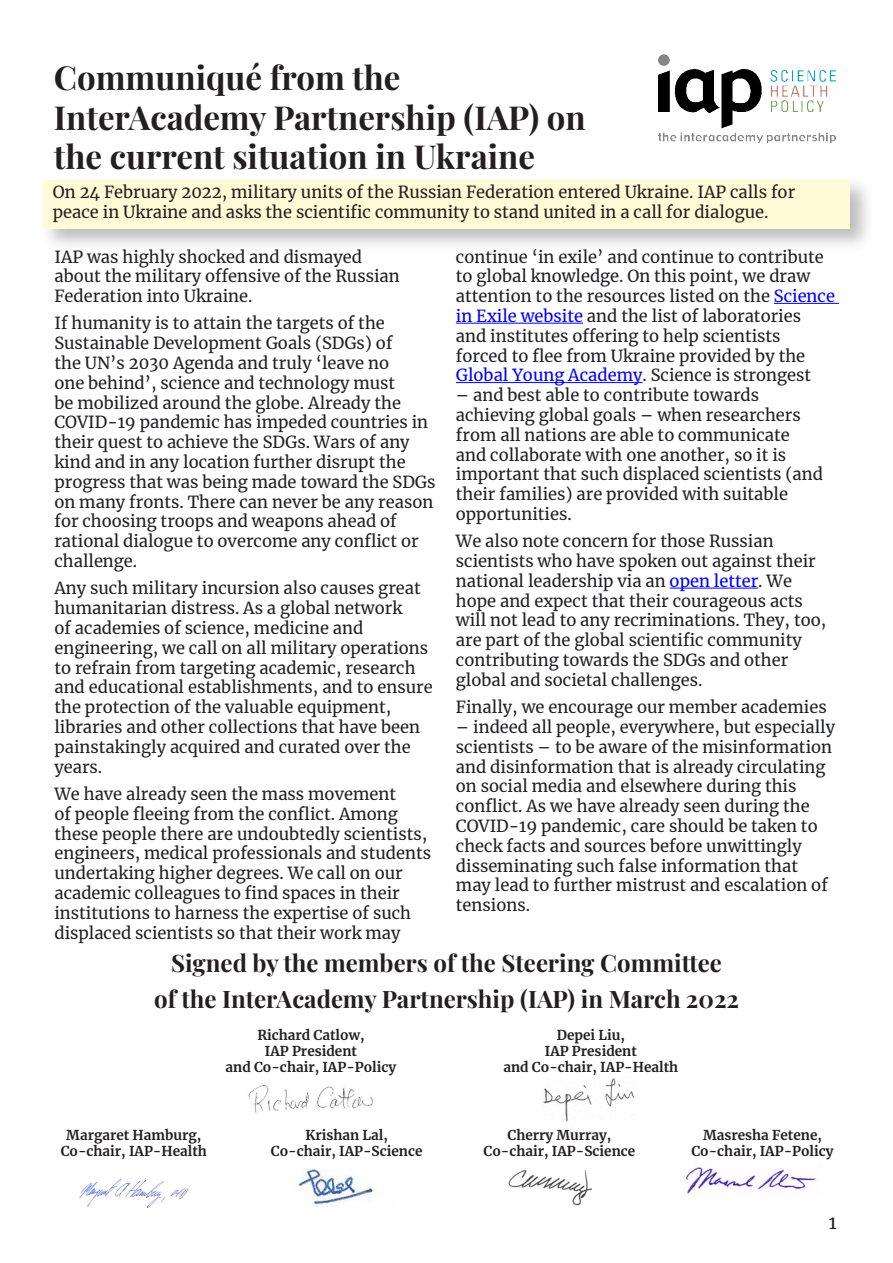
<style>
.page{position:relative;width:893px;height:1263px;background:#fff}
.page>*{position:absolute;margin:0;border:0;box-sizing:border-box;transform-origin:0 0}
.t1{font:33px/39.6px "Playfair Display";color:#231f20}
.Totolo_Communiqué{font:24px/36px "Playfair Display";color:#231f20;text-align:center}
.t2{font:18px "Merriweather";color:#231f20}
.style5{font:16.5px/19.8px "Merriweather";color:#202124}
.t3{font:16.5px/19.8px "Merriweather";color:#231f20}
.t4{font:700 13.5px "Merriweather";color:#231f20}
.s1{color:#00f}
.s2{color:#231f20}
</style>
<div class="page">
<hr style="left:774px;top:303px;width:65px;height:1px;background:#00f">
<hr style="left:456px;top:323px;width:127px;height:1px;background:#00f">
<hr style="left:456px;top:382px;width:186px;height:1px;background:#00f">
<hr style="left:670px;top:588px;width:88px;height:1px;background:#00f">
<img style="left:658px;top:54px;width:178px;height:89px">
<div style="left:40px;top:176px;width:835px;height:77px;background:#231f20;opacity:.3"></div>
<div style="left:43px;top:180px;width:807px;height:49px;background:#fffbd6"></div>
<img style="left:248px;top:1085px;width:125px;height:28px">
<img style="left:543px;top:1078px;width:92px;height:44px">
<img style="left:295px;top:1169px;width:80px;height:38px">
<img style="left:685px;top:1166px;width:132px;height:28px">
<img style="left:508px;top:1170px;width:83px;height:35px">
<img style="left:79px;top:1178px;width:110px;height:30px">
<p class="t1" style="left:54px;top:55px;width:533px">Communiqué from the<br>InterAcademy Partnership (IAP) on the current situation in Ukraine</p>
<p class="t3" style="left:53px;top:182px;width:744px">On 24 February 2022, military units of the Russian Federation entered Ukraine. IAP calls for peace in Ukraine and asks the scientific community to stand united in a call for dialogue.</p>
<p class="style5" style="left:54px;top:246px;width:347px">IAP was highly shocked and dismayed about the military offensive of the Russian<br>Federation into Ukraine.</p>
<p class="style5" style="left:54px;top:313px;width:382px">If humanity is to attain the targets of the Sustainable Development Goals (SDGs) of<br>the UN’s 2030 Agenda and truly ‘leave no<br>one behind’, science and technology must<br>be mobilized around the globe. Already the COVID-19 pandemic has impeded countries in their quest to achieve the SDGs. Wars of any kind and in any location further disrupt the progress that was being made toward the SDGs on many fronts. There can never be any reason for choosing troops and weapons ahead of rational dialogue to overcome any conflict or challenge.</p>
<p class="style5" style="left:54px;top:578px;width:380px">Any such military incursion also causes great humanitarian distress. As a global network<br>of academies of science, medicine and engineering, we call on all military operations to refrain from targeting academic, research and educational establishments, and to ensure the protection of the valuable equipment, libraries and other collections that have been painstakingly acquired and curated over the years.</p>
<p class="style5" style="left:54px;top:783px;width:378px">We have already seen the mass movement<br>of people fleeing from the conflict. Among these people there are undoubtedly scientists, engineers, medical professionals and students undertaking higher degrees. We call on our academic colleagues to find spaces in their institutions to harness the expertise of such displaced scientists so that their work may</p>
<p class="style5" style="left:456px;top:246px;width:381px">continue ‘in exile’ and continue to contribute to global knowledge. On this point, we draw attention to the resources listed on the <span class="s1">Science in Exile website</span> and the list of laboratories and institutes offering to help scientists forced to flee from Ukraine provided by the <span class="s1">Global Young Academy</span>. Science is strongest</p>
<p class="style5" style="left:456px;top:385px;width:368px">– and best able to contribute towards achieving global goals – when researchers from all nations are able to communicate and collaborate with one another, so it is important that such displaced scientists (and their families) are provided with suitable opportunities.</p>
<p class="style5" style="left:456px;top:531px;width:372px">We also note concern for those Russian scientists who have spoken out against their national leadership via an <span class="s1">open letter</span><span class="s2">. We </span>hope and expect that their courageous acts will not lead to any recriminations. They, too, are part of the global scientific community contributing towards the SDGs and other global and societal challenges.</p>
<p class="style5" style="left:456px;top:697px;width:372px">Finally, we encourage our member academies</p>
<p class="style5" style="left:456px;top:717px;width:381px">– indeed all people, everywhere, but especially scientists – to be aware of the misinformation and disinformation that is already circulating on social media and elsewhere during this conflict. As we have already seen during the COVID-19 pandemic, care should be taken to check facts and sources before unwittingly disseminating such false information that may lead to further mistrust and escalation of tensions.</p>
<p class="Totolo_Communiqué" style="left:154px;top:943px;width:586px">Signed by the members of the Steering Committee<br>of the InterAcademy Partnership (IAP) in March 2022</p>
<p class="t4" style="left:257px;top:1025px;width:109px">Richard Catlow,</p>
<p class="t4" style="left:265px;top:1042px;width:94px">IAP President</p>
<p class="t4" style="left:226px;top:1058px;width:172px">and Co-chair, IAP-Policy</p>
<p class="t4" style="left:557px;top:1025px;width:70px">Depei Liu,</p>
<p class="t4" style="left:545px;top:1042px;width:94px">IAP President</p>
<p class="t4" style="left:503px;top:1058px;width:176px">and Co-chair, IAP-Health</p>
<p class="t4" style="left:66px;top:1125px;width:137px">Margaret Hamburg,</p>
<p class="t4" style="left:61px;top:1142px;width:148px">Co-chair, IAP-Health</p>
<p class="t4" style="left:305px;top:1125px;width:84px">Krishan Lal,</p>
<p class="t4" style="left:271px;top:1142px;width:153px">Co-chair, IAP-Science</p>
<p class="t4" style="left:507px;top:1126px;width:105px">Cherry Murray,</p>
<p class="t4" style="left:484px;top:1142px;width:153px">Co-chair, IAP-Science</p>
<p class="t4" style="left:703px;top:1125px;width:120px">Masresha Fetene,</p>
<p class="t4" style="left:691px;top:1142px;width:144px">Co-chair, IAP-Policy</p>
<p class="t2" style="left:829px;top:1209px;width:9px">1</p>
</div>
